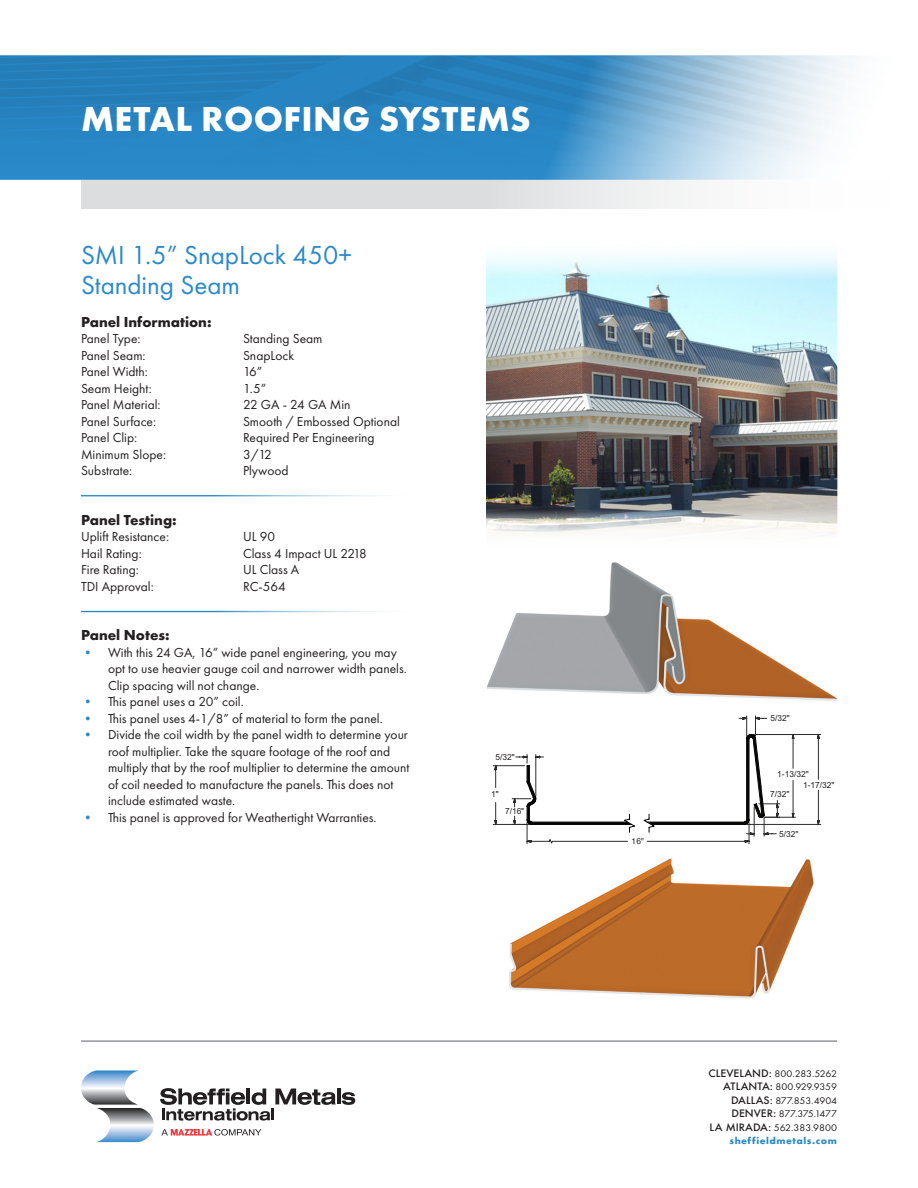
<style>
.page{position:relative;width:918px;height:1188px;background:#fff}
.page>*{position:absolute;margin:0;border:0;box-sizing:border-box;transform-origin:0 0}
.t1{font:700 36px "Futura PT";letter-spacing:.01em;color:#fff}
.t2{font:27px "Futura PT";color:#2989c9}
.t3{font:700 15px "Futura PT";color:#231f20}
.t4{font:13.5px/16.5px "Futura PT";color:#231f20}
.t5{font:10.05px "Futura PT";letter-spacing:-.025em;color:#231f20;scale:1.05 1}
.t6{font:10.05px "Futura PT";color:#231f20;scale:1.05 1}
.t7{font:10.05px "Futura PT";letter-spacing:-.05em;color:#231f20;scale:1.05 1}
.t8{font:700 10.05px "Futura PT";letter-spacing:.05em;color:#2989c9;scale:1.05 1}
.t9{font:8.4px/10.6px "Arial";color:#231f20}
.t10{font:8.4px "Helvetica";color:#2b2c2c}
.s1{color:#2989c9}
.s2{font-family:"Futura";font-weight:500}
</style>
<div class="page">
<div style="left:81px;top:180px;width:837px;height:29px;background:linear-gradient(to right,#d2d3d6,#fefefe)"></div>
<svg style="left:0;top:55px;width:856px;height:125px;background:#539ccc"></svg>
<svg style="left:81px;top:1071px;width:73px;height:71px"></svg>
<hr style="left:337px;top:1089px;width:3px;height:15px;background:#231f20">
<svg style="left:342px;top:1092px;width:13px;height:13px"></svg>
<svg style="left:160px;top:1088px;width:176px;height:33px"></svg>
<svg style="left:161px;top:1129px;width:100px;height:7px"></svg>
<hr style="left:81px;top:1040px;width:756px;height:2px;background:#939598">
<img style="left:486px;top:254px;width:351px;height:279px">
<hr style="left:81px;top:495px;width:351px;height:2px;background:#2989c9">
<hr style="left:81px;top:611px;width:351px;height:1px;background:#2989c9">
<img style="left:509px;top:858px;width:305px;height:141px">
<img style="left:487px;top:562px;width:351px;height:139px">
<svg style="left:493px;top:715px;width:328px;height:129px"></svg>
<p class="t1" style="left:81px;top:96px;width:451px">METAL ROOFING SYSTEMS</p>
<p class="t2" style="left:81px;top:239px;width:272px">SMI 1.5” SnapLock 450+</p>
<p class="t2" style="left:81px;top:269px;width:161px">Standing Seam</p>
<p class="t3" style="left:81px;top:312px;width:132px">Panel Information:</p>
<p class="t4" style="left:81px;top:330px;width:61px">Panel Type:</p>
<p class="t4" style="left:243px;top:330px;width:81px">Standing Seam</p>
<p class="t4" style="left:81px;top:347px;width:66px">Panel Seam:</p>
<p class="t4" style="left:243px;top:347px;width:53px">SnapLock</p>
<p class="t4" style="left:81px;top:363px;width:68px">Panel Width:</p>
<p class="t4" style="left:243px;top:363px;width:21px">16”</p>
<p class="t4" style="left:81px;top:380px;width:72px">Seam Height:</p>
<p class="t4" style="left:243px;top:380px;width:25px">1.5”</p>
<p class="t4" style="left:81px;top:396px;width:81px">Panel Material:</p>
<p class="t4" style="left:243px;top:396px;width:109px">22 GA - 24 GA Min</p>
<p class="t4" style="left:81px;top:413px;width:77px">Panel Surface:</p>
<p class="t4" style="left:243px;top:413px;width:158px">Smooth / Embossed Optional</p>
<p class="t4" style="left:81px;top:429px;width:58px">Panel Clip:</p>
<p class="t4" style="left:243px;top:429px;width:133px">Required Per Engineering</p>
<p class="t4" style="left:81px;top:446px;width:87px">Minimum Slope:</p>
<p class="t4" style="left:243px;top:446px;width:30px">3/12</p>
<p class="t4" style="left:81px;top:462px;width:53px">Substrate:</p>
<p class="t4" style="left:243px;top:462px;width:47px">Plywood</p>
<p class="t3" style="left:81px;top:510px;width:97px">Panel Testing:</p>
<p class="t4" style="left:81px;top:528px;width:90px">Uplift Resistance:</p>
<p class="t4" style="left:243px;top:528px;width:34px">UL 90</p>
<p class="t4" style="left:81px;top:545px;width:62px">Hail Rating:</p>
<p class="t4" style="left:243px;top:545px;width:125px">Class 4 Impact UL 2218</p>
<p class="t4" style="left:81px;top:561px;width:59px">Fire Rating:</p>
<p class="t4" style="left:243px;top:561px;width:58px">UL Class A</p>
<p class="t4" style="left:81px;top:578px;width:74px">TDI Approval:</p>
<p class="t4" style="left:243px;top:578px;width:44px">RC-564</p>
<p class="t3" style="left:81px;top:626px;width:90px">Panel Notes:</p>
<p class="t4" style="left:108px;top:644px;width:300px;text-indent:-27px"><span class="s1">•</span> With this 24 GA, 16” wide panel engineering, you may opt to use heavier gauge coil and narrower width panels.<br>Clip spacing will not change.</p>
<p class="t4" style="left:81px;top:693px;width:164px"><span class="s1">•</span> This panel uses a 20” coil.</p>
<p class="t4" style="left:81px;top:710px;width:303px"><span class="s1">•</span> This panel uses 4-1/8” of material to form the panel.</p>
<p class="t4" style="left:108px;top:726px;width:303px;text-indent:-27px"><span class="s1">•</span> Divide the coil width by the panel width to determine your roof multiplier. Take the square footage of the roof and multiply that by the roof multiplier to determine the amount of coil needed to manufacture the panels. This does not include estimated waste.</p>
<p class="t4" style="left:81px;top:809px;width:297px"><span class="s1">•</span> This panel is approved for Weathertight Warranties.</p>
<p class="t9" style="left:496px;top:752px;width:21px">5/32"</p>
<p class="t9" style="left:491px;top:789px;width:9px">1"</p>
<p class="t9" style="left:505px;top:806px;width:21px">7/16"</p>
<p class="t10" style="left:632px;top:835px;width:14px">16"</p>
<p class="t9" style="left:770px;top:713px;width:21px">5/32"</p>
<p class="t9" style="left:803px;top:769px;width:33px;text-indent:-26px">1-13/32"<br>1-17/32"</p>
<p class="t9" style="left:770px;top:789px;width:21px">7/32"</p>
<p class="t9" style="left:779px;top:829px;width:21px">5/32"</p>
<p class="t5" style="left:708px;top:1068px;width:124px"><span class="s2">CLEVELAND:</span> 800.283.5262</p>
<p class="t5" style="left:723px;top:1081px;width:110px"><span class="s2">ATLANTA:</span> 800.929.9359</p>
<p class="t5" style="left:731px;top:1095px;width:102px"><span class="s2">DALLAS:</span> 877.853.4904</p>
<p class="t7" style="left:731px;top:1108px;width:102px"><span class="s2">DENVER:</span> 877.375.1477</p>
<p class="t6" style="left:710px;top:1122px;width:123px"><span class="s2">LA MIRADA:</span> 562.383.9800</p>
<p class="t8" style="left:730px;top:1135px;width:104px">sheffieldmetals.com</p>
</div>
